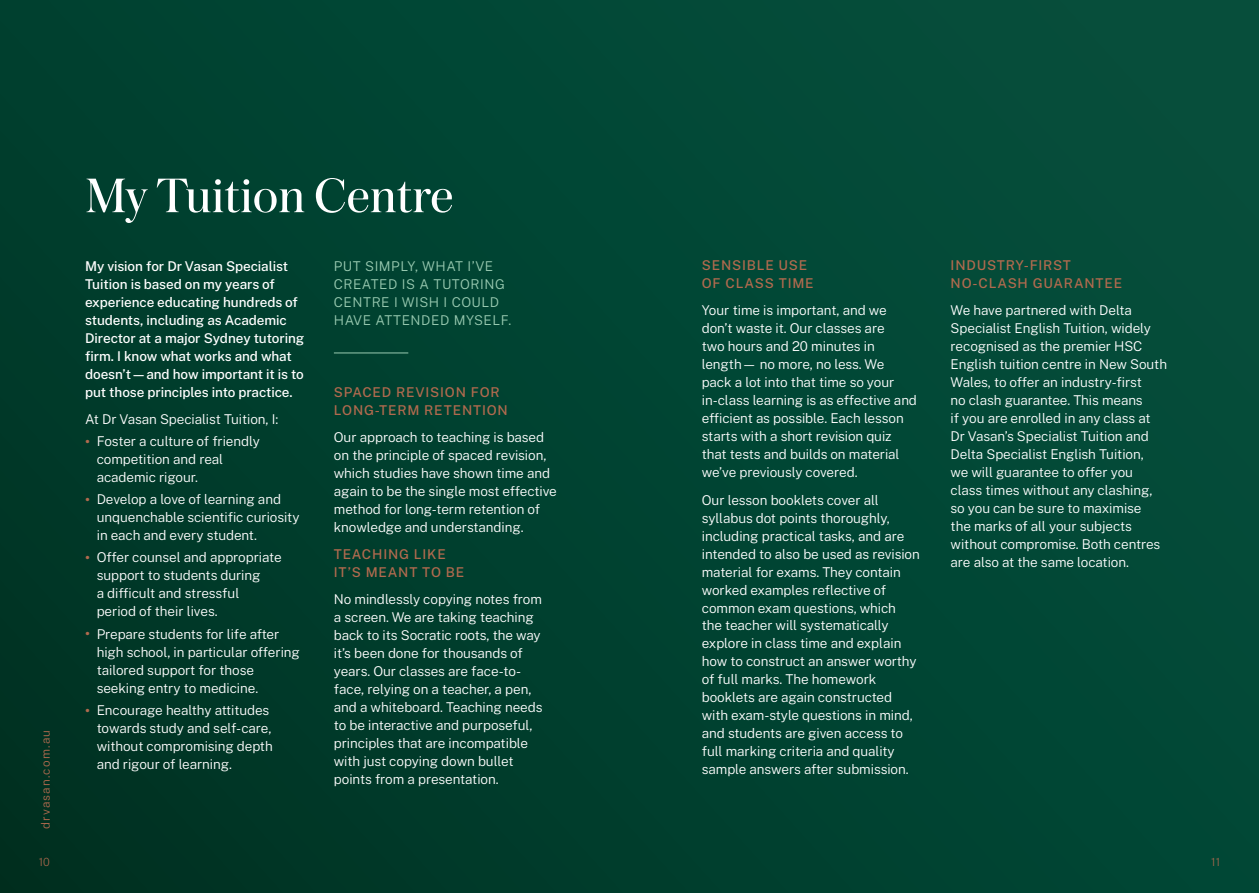
<style>
.page{position:relative;width:1259px;height:893px;background:#fff}
.page>*{position:absolute;margin:0;border:0;box-sizing:border-box;transform-origin:0 0}
.t1{font:51px "Austin News Head Trial";color:#fff}
.t2{font:300 13.5px/18px "Public Sans";letter-spacing:-.005em;color:#fff}
.t3{font:500 13.5px/18px "Public Sans";letter-spacing:-.005em;color:#fff}
.t4{font:500 13.5px/18px "Public Sans";letter-spacing:.06em;color:#b16a4e}
.t5{font:300 13.5px/18px "Public Sans";letter-spacing:.04em;color:#99cab1}
.t6{font:300 11.7px "Public Sans";letter-spacing:.1em;color:#b16a4e}
.t7{font:200 11.25px "Public Sans";color:#b16a4e}
.s1{font-weight:600;font-size:15px;color:#b16a4e}
</style>
<div class="page">
<div style="left:0;top:0;width:1259px;height:893px;background:linear-gradient(to right,#003928,#034d3a)"></div>
<hr style="left:334px;top:353px;width:74px;height:1px;background:#99cab1">
<p class="t6" style="left:38px;top:829px;width:101px;rotate:-90deg">drvasan.com.au</p>
<h1 class="t1" style="left:85px;top:177px;width:370px">My Tuition Centre</h1>
<p class="t3" style="left:85px;top:256px;width:221px">My vision for Dr Vasan Specialist Tuition is based on my years of experience educating hundreds of students, including as Academic Director at a major Sydney tutoring firm. I know what works and what doesn’t—and how important it is to put those principles into practice.</p>
<p class="t2" style="left:85px;top:409px;width:195px">At Dr Vasan Specialist Tuition, I:</p>
<p class="t2" style="left:97px;top:432px;width:165px;text-indent:-12px"><span class="s1">•</span> Foster a culture of friendly competition and real academic rigour.</p>
<p class="t2" style="left:97px;top:490px;width:204px;text-indent:-12px"><span class="s1">•</span> Develop a love of learning and unquenchable scientific curiosity in each and every student.</p>
<p class="t2" style="left:97px;top:548px;width:186px;text-indent:-12px"><span class="s1">•</span> Offer counsel and appropriate support to students during<br>a difficult and stressful period of their lives.</p>
<p class="t2" style="left:97px;top:624px;width:205px;text-indent:-12px"><span class="s1">•</span> Prepare students for life after high school, in particular offering tailored support for those seeking entry to medicine.</p>
<p class="t2" style="left:97px;top:701px;width:178px;text-indent:-12px"><span class="s1">•</span> Encourage healthy attitudes towards study and self-care, without compromising depth and rigour of learning.</p>
<p class="t5" style="left:334px;top:256px;width:179px">PUT SIMPLY, WHAT I’VE<br>CREATED IS A TUTORING<br>CENTRE I WISH I COULD<br>HAVE ATTENDED MYSELF.</p>
<p class="t4" style="left:334px;top:382px;width:175px">SPACED REVISION FOR<br>LONG-TERM RETENTION</p>
<p class="t2" style="left:334px;top:427px;width:224px">Our approach to teaching is based on the principle of spaced revision, which studies have shown time and again to be the single most effective method for long-term retention of knowledge and understanding.</p>
<p class="t4" style="left:334px;top:544px;width:132px">TEACHING LIKE<br>IT’S MEANT TO BE</p>
<p class="t2" style="left:334px;top:589px;width:210px">No mindlessly copying notes from a screen. We are taking teaching back to its Socratic roots, the way it’s been done for thousands of years. Our classes are face-to&shy;face, relying on a teacher, a pen, and a whiteboard. Teaching needs to be interactive and purposeful, principles that are incompatible with just copying down bullet points from a presentation.</p>
<p class="t4" style="left:702px;top:256px;width:113px">SENSIBLE USE<br>OF CLASS TIME</p>
<p class="t2" style="left:702px;top:301px;width:217px">Your time is important, and we don’t waste it. Our classes are<br>two hours and 20 minutes in length— no more, no less. We pack a lot into that time so your in-class learning is as effective and efficient as possible. Each lesson starts with a short revision quiz that tests and builds on material we’ve previously covered.</p>
<p class="t2" style="left:702px;top:490px;width:219px">Our lesson booklets cover all syllabus dot points thoroughly, including practical tasks, and are intended to also be used as revision material for exams. They contain worked examples reflective of common exam questions, which<br>the teacher will systematically explore in class time and explain how to construct an answer worthy of full marks. The homework booklets are again constructed with exam-style questions in mind, and students are given access to full marking criteria and quality sample answers after submission.</p>
<p class="t4" style="left:950px;top:256px;width:173px">INDUSTRY-FIRST<br>NO-CLASH GUARANTEE</p>
<p class="t2" style="left:950px;top:301px;width:218px">We have partnered with Delta<br>Specialist English Tuition, widely recognised as the premier HSC<br>English tuition centre in New South<br>Wales, to offer an industry-first<br>no clash guarantee. This means<br>if you are enrolled in any class at<br>Dr Vasan’s Specialist Tuition and<br>Delta Specialist English Tuition,<br>we will guarantee to offer you class times without any clashing, so you can be sure to maximise<br>the marks of all your subjects without compromise. Both centres are also at the same location.</p>
<p class="t7" style="left:39px;top:855px;width:13px">10</p>
<p class="t7" style="left:1211px;top:855px;width:10px">11</p>
</div>
